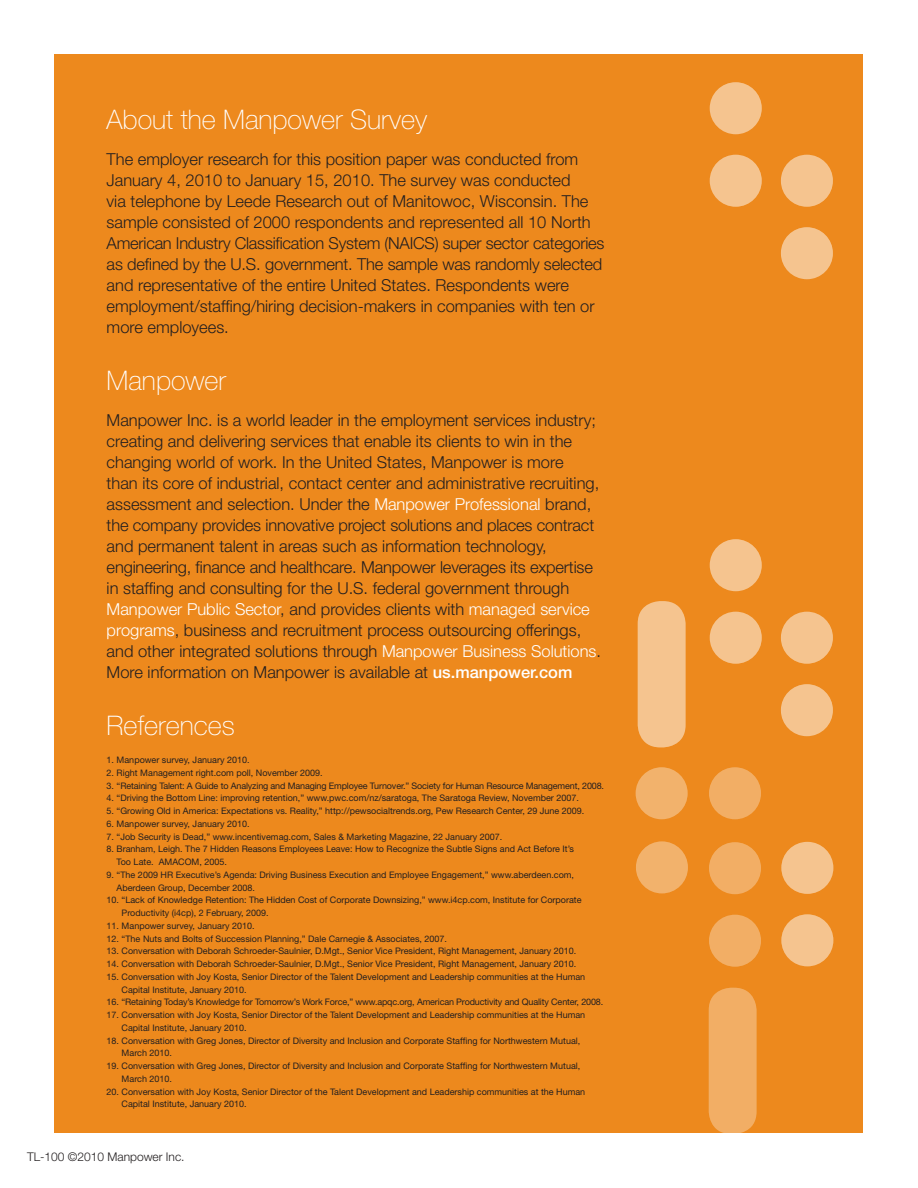
<style>
.page{position:relative;width:918px;height:1188px;background:#fff}
.page>*{position:absolute;margin:0;border:0;box-sizing:border-box;transform-origin:0 0}
.t1{font:100 27px "Helvetica Neue";color:#fff}
.t2{font:300 16.5px/21px "Helvetica Neue";color:#231f20}
._08_BODY_TEXT_8pt{font:300 12px "Helvetica Neue";color:#231f20}
.t3{font:9px/12.8px "Helvetica Neue";color:#231f20}
.s1{color:#fff}
.s2{font-weight:500;color:#fff}
</style>
<div class="page">
<div style="left:55px;top:55px;width:808px;height:1078px;background:#ed891d"></div>
<div style="left:781px;top:842px;width:52px;height:52px;background:#f5c48f;border-radius:50%"></div>
<div style="left:781px;top:914px;width:52px;height:52px;background:#f5c48f;border-radius:50%"></div>
<div style="left:709px;top:842px;width:52px;height:52px;background:#f2ae65;border-radius:50%"></div>
<div style="left:709px;top:915px;width:52px;height:52px;background:#f2ae65;border-radius:50%"></div>
<div style="left:709px;top:988px;width:48px;height:146px;background:#f2ae65;border-radius:22px"></div>
<div style="left:636px;top:767px;width:52px;height:52px;background:#f2b26c;border-radius:50%"></div>
<div style="left:636px;top:841px;width:52px;height:52px;background:#f2b26c;border-radius:50%"></div>
<div style="left:638px;top:601px;width:48px;height:146px;background:#f5c48f;border-radius:22px"></div>
<div style="left:709px;top:767px;width:52px;height:52px;background:#f2ae65;border-radius:50%"></div>
<div style="left:710px;top:539px;width:52px;height:52px;background:#f5c48f;border-radius:50%"></div>
<div style="left:710px;top:612px;width:52px;height:52px;background:#f5c48f;border-radius:50%"></div>
<div style="left:781px;top:612px;width:52px;height:52px;background:#f5c48f;border-radius:50%"></div>
<div style="left:781px;top:684px;width:52px;height:52px;background:#f5c48f;border-radius:50%"></div>
<div style="left:710px;top:82px;width:52px;height:52px;background:#f5c48f;border-radius:50%"></div>
<div style="left:710px;top:155px;width:52px;height:52px;background:#f5c48f;border-radius:50%"></div>
<div style="left:781px;top:155px;width:52px;height:52px;background:#f5c48f;border-radius:50%"></div>
<div style="left:781px;top:227px;width:52px;height:52px;background:#f5c48f;border-radius:50%"></div>
<p class="t1" style="left:107px;top:104px;width:322px">About the Manpower Survey</p>
<p class="t2" style="left:107px;top:149px;width:499px">The employer research for this position paper was conducted from January 4, 2010 to January 15, 2010. The survey was conducted<br>via telephone by Leede Research out of Manitowoc, Wisconsin. The sample consisted of 2000 respondents and represented all 10 North American Industry Classification System (NAICS) super sector categories as defined by the U.S. government. The sample was randomly selected and representative of the entire United States. Respondents were employment/staffing/hiring decision-makers in companies with ten or more employees.</p>
<p class="t1" style="left:107px;top:365px;width:121px">Manpower</p>
<p class="t2" style="left:107px;top:410px;width:496px">Manpower Inc. is a world leader in the employment services industry; creating and delivering services that enable its clients to win in the changing world of work. In the United States, Manpower is more<br>than its core of industrial, contact center and administrative recruiting, assessment and selection. Under the <span class="s1">Manpower Professional</span> brand, the company provides innovative project solutions and places contract and permanent talent in areas such as information technology, engineering, finance and healthcare. Manpower leverages its expertise in staffing and consulting for the U.S. federal government through <span class="s1">Manpower Public Sector</span>, and provides clients with <span class="s1">managed service programs</span>, business and recruitment process outsourcing offerings, and other integrated solutions through <span class="s1">Manpower Business Solutions</span>.<br>More information on Manpower is available at <span class="s2">us.manpower.com</span></p>
<p class="t1" style="left:107px;top:710px;width:130px">References</p>
<p class="t3" style="left:107px;top:753px;width:144px">1. Manpower survey, January 2010.</p>
<p class="t3" style="left:107px;top:766px;width:218px">2. Right Management right.com poll, November 2009.</p>
<p class="t3" style="left:107px;top:779px;width:499px">3. “Retaining Talent: A Guide to Analyzing and Managing Employee Turnover.” Society for Human Resource Management, 2008.</p>
<p class="t3" style="left:107px;top:792px;width:474px">4. “Driving the Bottom Line: improving retention,” www.pwc.com/nz/saratoga, The Saratoga Review, November 2007.</p>
<p class="t3" style="left:107px;top:804px;width:479px">5. “Growing Old in America: Expectations vs. Reality,” http://pewsocialtrends.org, Pew Research Center, 29 June 2009.</p>
<p class="t3" style="left:107px;top:817px;width:144px">6. Manpower survey, January 2010.</p>
<p class="t3" style="left:107px;top:830px;width:397px">7. “Job Security is Dead,” www.incentivemag.com, Sales &amp; Marketing Magazine, 22 January 2007.</p>
<p class="t3" style="left:117px;top:843px;width:459px;text-indent:-10px">8. Branham, Leigh. The 7 Hidden Reasons Employees Leave: How to Recognize the Subtle Signs and Act Before It’s<br>Too Late. AMACOM, 2005.</p>
<p class="t3" style="left:117px;top:868px;width:459px;text-indent:-10px">9. “The 2009 HR Executive’s Agenda: Driving Business Execution and Employee Engagement,” www.aberdeen.com,<br>Aberdeen Group, December 2008.</p>
<p class="t3" style="left:122px;top:894px;width:461px;text-indent:-15px">10. “Lack of Knowledge Retention: The Hidden Cost of Corporate Downsizing,” www.i4cp.com, Institute for Corporate<br>Productivity (i4cp), 2 February, 2009.</p>
<p class="t3" style="left:107px;top:919px;width:149px">11. Manpower survey, January 2010.</p>
<p class="t3" style="left:107px;top:932px;width:342px">12. “The Nuts and Bolts of Succession Planning,” Dale Carnegie &amp; Associates, 2007.</p>
<p class="t3" style="left:107px;top:945px;width:471px">13. Conversation with Deborah Schroeder-Saulnier, D.Mgt., Senior Vice President, Right Management, January 2010.</p>
<p class="t3" style="left:107px;top:957px;width:471px">14. Conversation with Deborah Schroeder-Saulnier, D.Mgt., Senior Vice President, Right Management, January 2010.</p>
<p class="t3" style="left:122px;top:970px;width:465px;text-indent:-15px">15. Conversation with Joy Kosta, Senior Director of the Talent Development and Leadership communities at the Human<br>Capital Institute, January 2010.</p>
<p class="t3" style="left:107px;top:996px;width:498px">16. “Retaining Today’s Knowledge for Tomorrow’s Work Force,” www.apqc.org, American Productivity and Quality Center, 2008.</p>
<p class="t3" style="left:122px;top:1008px;width:465px;text-indent:-15px">17. Conversation with Joy Kosta, Senior Director of the Talent Development and Leadership communities at the Human<br>Capital Institute, January 2010.</p>
<p class="t3" style="left:122px;top:1034px;width:460px;text-indent:-15px">18. Conversation with Greg Jones, Director of Diversity and Inclusion and Corporate Staffing for Northwestern Mutual,<br>March 2010.</p>
<p class="t3" style="left:122px;top:1059px;width:460px;text-indent:-15px">19. Conversation with Greg Jones, Director of Diversity and Inclusion and Corporate Staffing for Northwestern Mutual,<br>March 2010.</p>
<p class="t3" style="left:122px;top:1085px;width:465px;text-indent:-15px">20. Conversation with Joy Kosta, Senior Director of the Talent Development and Leadership communities at the Human<br>Capital Institute, January 2010.</p>
<p class="_08_BODY_TEXT_8pt" style="left:27px;top:1150px;width:159px">TL-100 ©2010 Manpower Inc.</p>
</div>
